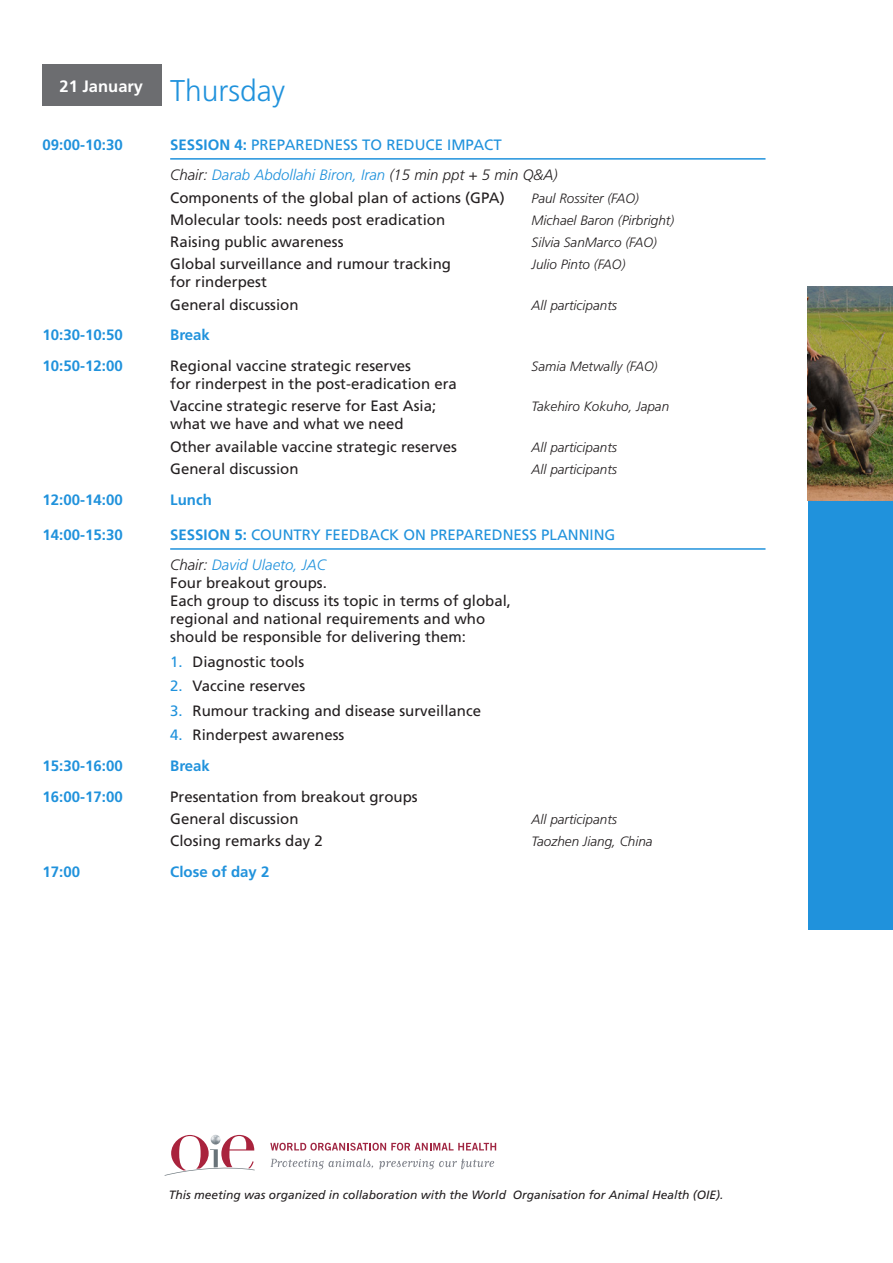
<style>
.page{position:relative;width:893px;height:1263px;background:#fff}
.page>*{position:absolute;margin:0;border:0;box-sizing:border-box;transform-origin:0 0}
.t1{font:700 16.5px "Frutiger LT Std";color:#fff}
.agenda_testo{font:15px/18px "Frutiger LT Std";color:#231f20}
.agenda_session{font:15px "Frutiger LT Std";color:#2092dc}
.agenda_break{font:700 15px "Frutiger LT Std";color:#2092dc}
.agenda_testo-2{font:italic 300 15px "Frutiger LT Std";color:#231f20}
.agenda_session-2{font:700 15px "Frutiger LT Std";color:#2092dc}
.agenda_testo-3{font:700 15px "Frutiger LT Std";color:#2092dc}
.agenda_testo-4{font:italic 300 15px "Frutiger LT Std";color:#2092dc}
.agenda_testo-5{font:italic 300 13.5px "Frutiger LT Std";color:#231f20}
.testo{font:italic 12px "Frutiger LT Std";color:#231f20}
.s1{font-weight:300;font-size:30px;color:#2092dc}
.s2{font-weight:700}
.s3{color:#2092dc}
.s4{color:#231f20}
</style>
<div class="page">
<img style="left:808px;top:287px;width:85px;height:214px">
<div style="left:808px;top:501px;width:85px;height:428px;background:#2092dc"></div>
<div style="left:43px;top:64px;width:119px;height:42px;background:#6c6d70"></div>
<hr style="left:170px;top:158px;width:595px;height:2px;background:#2092dc">
<hr style="left:170px;top:548px;width:595px;height:2px;background:#2092dc">
<svg style="left:165px;top:1135px;width:90px;height:41px"></svg>
<svg style="left:270px;top:1143px;width:226px;height:7px"></svg>
<svg style="left:271px;top:1159px;width:102px;height:10px"></svg>
<svg style="left:379px;top:1159px;width:115px;height:10px"></svg>
<p class="t1" style="left:60px;top:76px;width:227px">21 January <span class="s1">Thursday</span></p>
<p class="agenda_session-2" style="left:43px;top:136px;width:82px">09:00-10:30</p>
<p class="agenda_session" style="left:170px;top:136px;width:333px"><span class="s2">SESSION 4:</span> PREPAREDNESS TO REDUCE IMPACT</p>
<p class="agenda_testo-2" style="left:170px;top:167px;width:389px">Chair: <span class="s3">Darab Abdollahi Biron, Iran</span> (15 min ppt + 5 min Q&amp;A)</p>
<p class="agenda_testo" style="left:170px;top:188px;width:336px">Components of the global plan of actions (GPA)</p>
<p class="agenda_testo-5" style="left:532px;top:190px;width:109px">Paul Rossiter (FAO)</p>
<p class="agenda_testo" style="left:170px;top:211px;width:277px">Molecular tools: needs post eradication</p>
<p class="agenda_testo-5" style="left:532px;top:212px;width:144px">Michael Baron (Pirbright)</p>
<p class="agenda_testo" style="left:170px;top:233px;width:175px">Raising public awareness</p>
<p class="agenda_testo-5" style="left:532px;top:235px;width:127px">Silvia SanMarco (FAO)</p>
<p class="agenda_testo" style="left:170px;top:255px;width:282px">Global surveillance and rumour tracking</p>
<p class="agenda_testo-5" style="left:532px;top:257px;width:95px">Julio Pinto (FAO)</p>
<p class="agenda_testo" style="left:170px;top:273px;width:98px">for rinderpest</p>
<p class="agenda_testo" style="left:170px;top:295px;width:130px">General discussion</p>
<p class="agenda_testo-5" style="left:532px;top:297px;width:87px">All participants</p>
<p class="agenda_break" style="left:43px;top:326px;width:82px">10:30-10:50</p>
<p class="agenda_break" style="left:170px;top:326px;width:41px">Break</p>
<p class="agenda_testo-3" style="left:43px;top:357px;width:82px">10:50-12:00</p>
<p class="agenda_testo" style="left:170px;top:357px;width:242px">Regional vaccine strategic reserves</p>
<p class="agenda_testo-5" style="left:532px;top:359px;width:128px">Samia Metwally (FAO)</p>
<p class="agenda_testo" style="left:170px;top:375px;width:288px">for rinderpest in the post-eradication era</p>
<p class="agenda_testo" style="left:170px;top:397px;width:268px">Vaccine strategic reserve for East Asia;</p>
<p class="agenda_testo-5" style="left:532px;top:399px;width:139px">Takehiro Kokuho, Japan</p>
<p class="agenda_testo" style="left:170px;top:415px;width:235px">what we have and what we need</p>
<p class="agenda_testo" style="left:170px;top:437px;width:288px">Other available vaccine strategic reserves</p>
<p class="agenda_testo-5" style="left:532px;top:439px;width:87px">All participants</p>
<p class="agenda_testo" style="left:170px;top:460px;width:130px">General discussion</p>
<p class="agenda_testo-5" style="left:532px;top:462px;width:87px">All participants</p>
<p class="agenda_break" style="left:43px;top:491px;width:82px">12:00-14:00</p>
<p class="agenda_break" style="left:170px;top:491px;width:43px">Lunch</p>
<p class="agenda_session-2" style="left:43px;top:526px;width:82px">14:00-15:30</p>
<p class="agenda_session" style="left:170px;top:526px;width:447px"><span class="s2">SESSION 5:</span> COUNTRY FEEDBACK ON PREPAREDNESS PLANNING</p>
<p class="agenda_testo-4" style="left:170px;top:557px;width:157px"><span class="s4">Chair:</span> David Ulaeto, JAC</p>
<p class="agenda_testo" style="left:170px;top:574px;width:342px">Four breakout groups.<br>Each group to discuss its topic in terms of global, regional and national requirements and who should be responsible for delivering them:</p>
<p class="agenda_testo" style="left:170px;top:653px;width:136px"><span class="s3">1.</span> Diagnostic tools</p>
<p class="agenda_testo" style="left:170px;top:677px;width:137px"><span class="s3">2.</span> Vaccine reserves</p>
<p class="agenda_testo" style="left:170px;top:701px;width:312px"><span class="s3">3.</span> Rumour tracking and disease surveillance</p>
<p class="agenda_testo" style="left:170px;top:726px;width:176px"><span class="s3">4.</span> Rinderpest awareness</p>
<p class="agenda_break" style="left:43px;top:757px;width:82px">15:30-16:00</p>
<p class="agenda_break" style="left:170px;top:757px;width:41px">Break</p>
<p class="agenda_testo-3" style="left:43px;top:787px;width:82px">16:00-17:00</p>
<p class="agenda_testo" style="left:170px;top:787px;width:249px">Presentation from breakout groups</p>
<p class="agenda_testo" style="left:170px;top:810px;width:130px">General discussion</p>
<p class="agenda_testo-5" style="left:532px;top:811px;width:87px">All participants</p>
<p class="agenda_testo" style="left:170px;top:832px;width:154px">Closing remarks day 2</p>
<p class="agenda_testo-5" style="left:532px;top:834px;width:123px">Taozhen Jiang, China</p>
<p class="agenda_break" style="left:43px;top:863px;width:39px">17:00</p>
<p class="agenda_break" style="left:170px;top:863px;width:101px">Close of day 2</p>
<p class="testo" style="left:169px;top:1187px;width:556px">This meeting was organized in collaboration with the World Organisation for Animal Health (OIE).</p>
</div>
